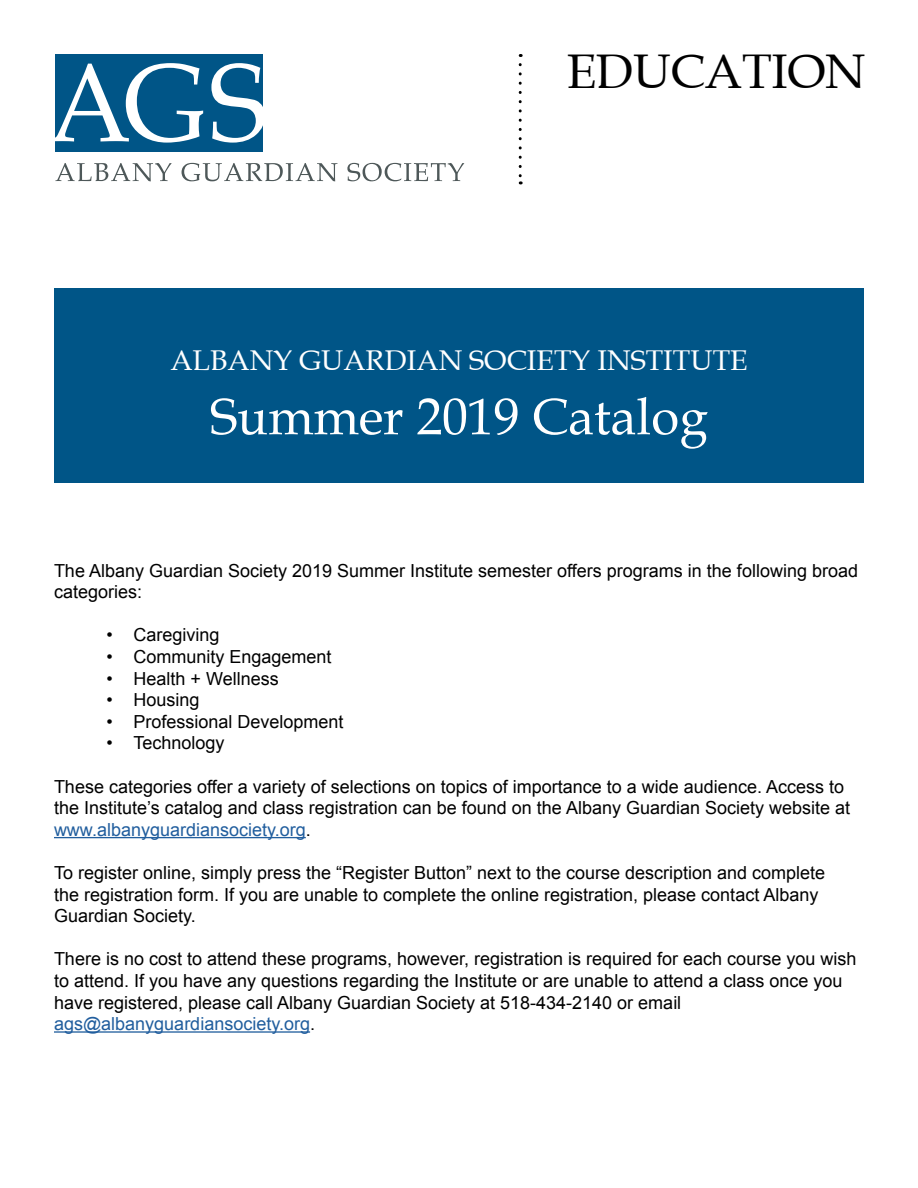
<style>
.page{position:relative;width:918px;height:1188px;background:#fff}
.page>*{position:absolute;margin:0;border:0;box-sizing:border-box;transform-origin:0 0}
.t1{font:51.3px "Book Antiqua";color:#fff}
.t2{font:48.6px "Book Antiqua";letter-spacing:-.01em;color:#000}
.t3{font:28.5px "Book Antiqua";color:#fff}
.t4{font:18px/21.6px "Arial";color:#000}
.s1{color:#215e9e}
</style>
<div class="page">
<div style="left:54px;top:289px;width:810px;height:194px;background:#005587"></div>
<div style="left:55px;top:54px;width:208px;height:97px;background:#005587"></div>
<svg style="left:55px;top:63px;width:148px;height:80px"></svg>
<svg style="left:211px;top:63px;width:52px;height:80px"></svg>
<svg style="left:55px;top:163px;width:117px;height:18px"></svg>
<svg style="left:182px;top:163px;width:155px;height:18px"></svg>
<svg style="left:347px;top:163px;width:117px;height:18px"></svg>
<svg style="left:519px;top:65px;width:3px;height:119px"></svg>
<hr style="left:54px;top:837px;width:252px;height:1px;background:#215e9e">
<hr style="left:54px;top:1031px;width:256px;height:2px;background:#215e9e">
<h2 class="t2" style="left:567px;top:41px;width:300px">EDUCATION</h2>
<h3 class="t3" style="left:170px;top:343px;width:579px">ALBANY GUARDIAN SOCIETY INSTITUTE</h3>
<h1 class="t1" style="left:210px;top:385px;width:499px">Summer 2019 Catalog</h1>
<p class="t4" style="left:54px;top:560px;width:806px">The Albany Guardian Society 2019 Summer Institute semester offers programs in the following broad categories:</p>
<p class="t4" style="left:107px;top:624px;width:115px">• Caregiving</p>
<p class="t4" style="left:107px;top:646px;width:227px">• Community Engagement</p>
<p class="t4" style="left:107px;top:668px;width:174px">• Health + Wellness</p>
<p class="t4" style="left:107px;top:689px;width:95px">• Housing</p>
<p class="t4" style="left:107px;top:711px;width:239px">• Professional Development</p>
<p class="t4" style="left:107px;top:732px;width:120px">• Technology</p>
<p class="t4" style="left:54px;top:776px;width:798px">These categories offer a variety of selections on topics of importance to a wide audience. Access to the Institute’s catalog and class registration can be found on the Albany Guardian Society website at <span class="s1">www.albanyguardiansociety.org</span>.</p>
<p class="t4" style="left:54px;top:862px;width:773px">To register online, simply press the “Register Button” next to the course description and complete the registration form. If you are unable to complete the online registration, please contact Albany<br>Guardian Society.</p>
<p class="t4" style="left:54px;top:948px;width:804px">There is no cost to attend these programs, however, registration is required for each course you wish to attend. If you have any questions regarding the Institute or are unable to attend a class once you have registered, please call Albany Guardian Society at 518-434-2140 or email <span class="s1">ags@albanyguardiansociety.org</span>.</p>
</div>
